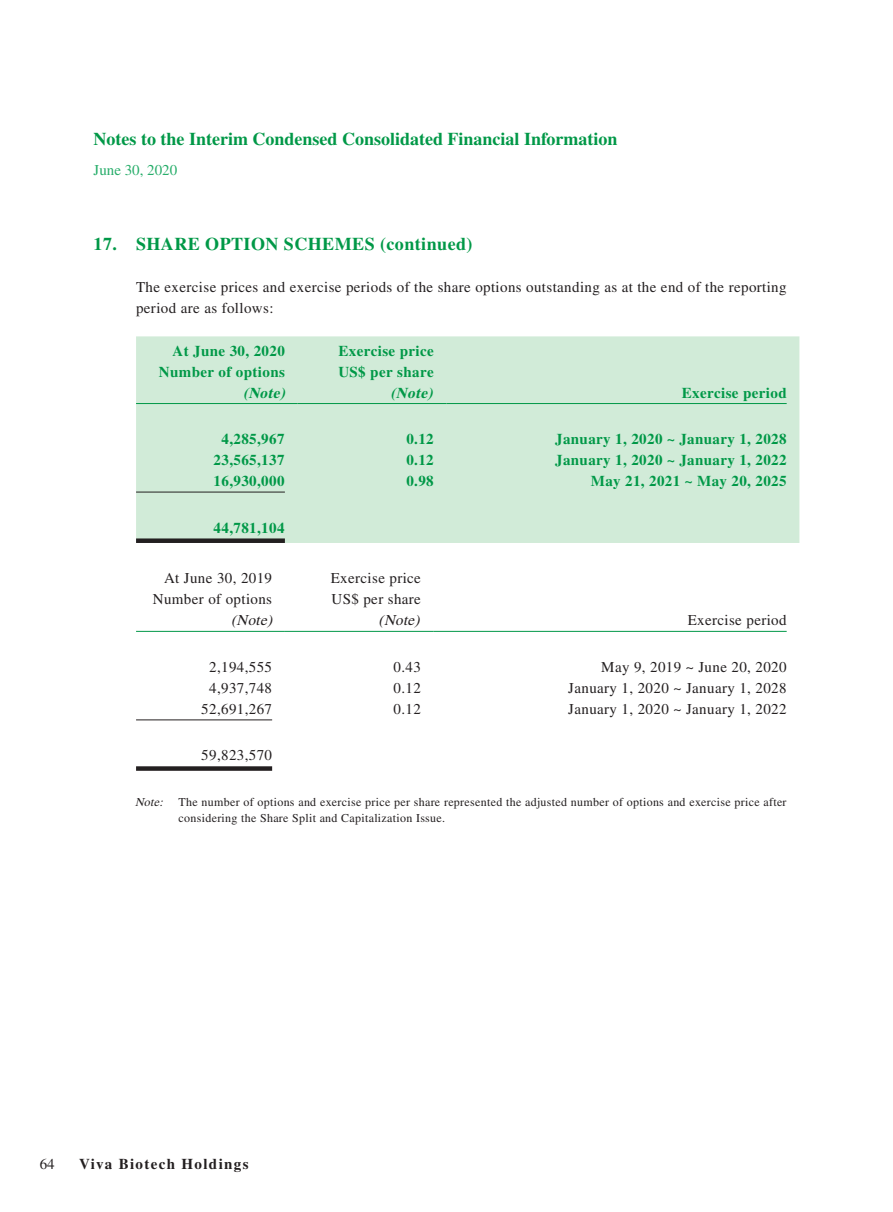
<style>
.page{position:relative;width:893px;height:1212px;background:#fff}
.page>*{position:absolute;margin:0;border:0;box-sizing:border-box;transform-origin:0 0}
._01_Heading_1{font:700 18px "Times LT Std";color:#009847}
._01_Heading_1-2{font:700 18px "Times LT Std";letter-spacing:.025em;color:#009847}
._50_Table_Body{font:700 15px/21px "Times LT Std";letter-spacing:.025em;color:#009847;text-align:right}
._50_Table_Body-2{font:15px/21px "Times LT Std";letter-spacing:.025em;color:#231f20;text-align:right}
._00_Body_text{font:15px/21px "Times LT Std";letter-spacing:.025em;color:#231f20}
.t1{font:700 15px "Times LT Std";letter-spacing:.09em;color:#231f20}
.t2{font:15px "Times LT Std";color:#27ad6a}
._50_Table_Body-3{font:italic 700 15px "Times LT Std";color:#009847}
._50_Table_Body-4{font:italic 15px "Times LT Std";color:#231f20}
._10_Notes_text{font:12px/16.5px "Times LT Std";letter-spacing:.025em;color:#231f20}
.s1{font-style:italic}
</style>
<div class="page">
<div style="left:136px;top:336px;width:663px;height:207px;background:#d1ebd8"></div>
<hr style="left:136px;top:403px;width:162px;height:1px;background:#009847">
<hr style="left:298px;top:403px;width:148px;height:1px;background:#009847">
<hr style="left:446px;top:403px;width:341px;height:1px;background:#009847">
<hr style="left:136px;top:492px;width:149px;height:1px;background:#231f20">
<div style="left:136px;top:538px;width:149px;height:5px;background:#231f20"></div>
<hr style="left:136px;top:631px;width:149px;height:1px;background:#009847">
<hr style="left:285px;top:631px;width:149px;height:1px;background:#009847">
<hr style="left:434px;top:631px;width:353px;height:1px;background:#009847">
<hr style="left:136px;top:719px;width:136px;height:1px;background:#231f20">
<div style="left:136px;top:766px;width:136px;height:5px;background:#231f20"></div>
<p class="_01_Heading_1" style="left:94px;top:128px;width:526px">Notes to the Interim Condensed Consolidated Financial Information</p>
<p class="t2" style="left:94px;top:161px;width:85px">June 30, 2020</p>
<p class="_01_Heading_1-2" style="left:94px;top:233px;width:381px">17. SHARE OPTION SCHEMES (continued)</p>
<p class="_00_Body_text" style="left:136px;top:277px;width:652px">The exercise prices and exercise periods of the share options outstanding as at the end of the reporting period are as follows:</p>
<p class="_50_Table_Body" style="left:173px;top:340px;width:114px">At June 30, 2020</p>
<p class="_50_Table_Body" style="left:338px;top:340px;width:97px">Exercise price</p>
<p class="_50_Table_Body" style="left:159px;top:361px;width:131px">Number of options <span class="s1">(Note)</span></p>
<p class="_50_Table_Body" style="left:338px;top:361px;width:97px">US$ per share</p>
<p class="_50_Table_Body-3" style="left:391px;top:383px;width:47px">(Note)</p>
<p class="_50_Table_Body" style="left:682px;top:382px;width:106px">Exercise period</p>
<p class="_50_Table_Body" style="left:222px;top:428px;width:64px">4,285,967</p>
<p class="_50_Table_Body" style="left:406px;top:428px;width:29px">0.12</p>
<p class="_50_Table_Body" style="left:555px;top:428px;width:233px">January 1, 2020 ~ January 1, 2028</p>
<p class="_50_Table_Body" style="left:214px;top:449px;width:72px">23,565,137</p>
<p class="_50_Table_Body" style="left:406px;top:449px;width:29px">0.12</p>
<p class="_50_Table_Body" style="left:555px;top:449px;width:233px">January 1, 2020 ~ January 1, 2022</p>
<p class="_50_Table_Body" style="left:214px;top:470px;width:72px">16,930,000</p>
<p class="_50_Table_Body" style="left:406px;top:470px;width:29px">0.98</p>
<p class="_50_Table_Body" style="left:591px;top:470px;width:197px">May 21, 2021 ~ May 20, 2025</p>
<p class="_50_Table_Body" style="left:214px;top:517px;width:72px">44,781,104</p>
<p class="_50_Table_Body-2" style="left:164px;top:568px;width:110px">At June 30, 2019</p>
<p class="_50_Table_Body-2" style="left:331px;top:568px;width:92px">Exercise price</p>
<p class="_50_Table_Body-2" style="left:153px;top:589px;width:125px">Number of options <span class="s1">(Note)</span></p>
<p class="_50_Table_Body-2" style="left:331px;top:589px;width:91px">US$ per share</p>
<p class="_50_Table_Body-4" style="left:379px;top:612px;width:46px">(Note)</p>
<p class="_50_Table_Body-2" style="left:688px;top:610px;width:100px">Exercise period</p>
<p class="_50_Table_Body-2" style="left:209px;top:656px;width:64px">2,194,555</p>
<p class="_50_Table_Body-2" style="left:394px;top:656px;width:29px">0.43</p>
<p class="_50_Table_Body-2" style="left:601px;top:656px;width:187px">May 9, 2019 ~ June 20, 2020</p>
<p class="_50_Table_Body-2" style="left:209px;top:677px;width:64px">4,937,748</p>
<p class="_50_Table_Body-2" style="left:394px;top:677px;width:29px">0.12</p>
<p class="_50_Table_Body-2" style="left:568px;top:677px;width:220px">January 1, 2020 ~ January 1, 2028</p>
<p class="_50_Table_Body-2" style="left:201px;top:698px;width:72px">52,691,267</p>
<p class="_50_Table_Body-2" style="left:394px;top:698px;width:29px">0.12</p>
<p class="_50_Table_Body-2" style="left:568px;top:698px;width:220px">January 1, 2020 ~ January 1, 2022</p>
<p class="_50_Table_Body-2" style="left:201px;top:745px;width:72px">59,823,570</p>
<p class="_10_Notes_text" style="left:179px;top:793px;width:609px;text-indent:-44px"><span class="s1">Note:</span> The number of options and exercise price per share represented the adjusted number of options and exercise price after considering the Share Split and Capitalization Issue.</p>
<p class="_00_Body_text" style="left:40px;top:1154px;width:17px">64</p>
<p class="t1" style="left:79px;top:1155px;width:171px">Viva Biotech Holdings</p>
</div>
